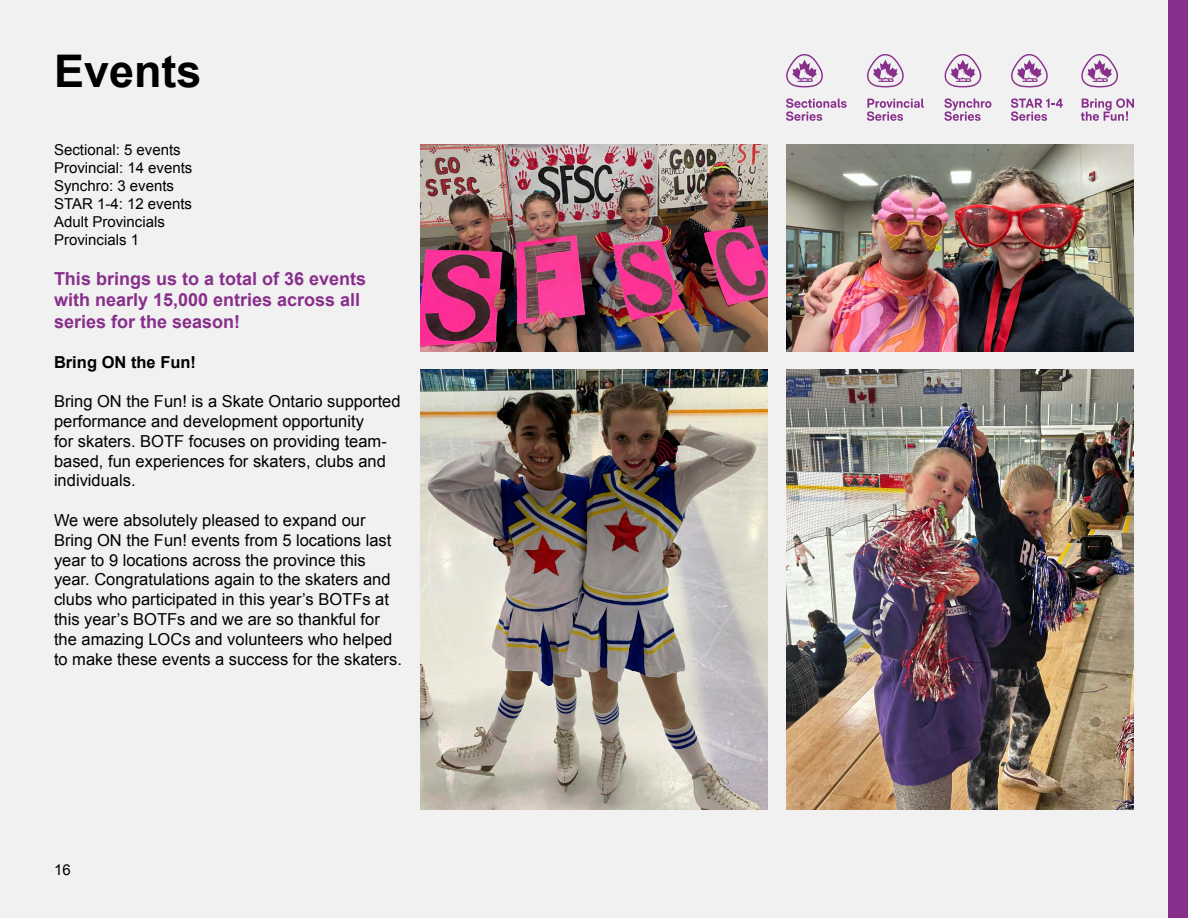
<style>
.page{position:relative;width:1188px;height:918px;background:#f1f1f2}
.page>*{position:absolute;margin:0;border:0;box-sizing:border-box;transform-origin:0 0}
.t1{font:700 45px "Arial";color:#000}
.t2{font:700 18px/21.6px "Arial";color:#882f8b}
.t3{font:16.5px/19.8px "Arial";color:#000}
.t4{font:700 16.5px "Arial";color:#000}
.t5{font:15px/18px "Arial";color:#000}
</style>
<div class="page">
<div style="left:1169px;top:0;width:19px;height:918px;background:#882f8b"></div>
<img style="left:420px;top:144px;width:348px;height:208px">
<img style="left:420px;top:370px;width:348px;height:440px">
<img style="left:786px;top:144px;width:348px;height:208px">
<img style="left:786px;top:370px;width:348px;height:440px">
<svg style="left:1081px;top:98px;width:53px;height:23px"></svg>
<svg style="left:1081px;top:54px;width:37px;height:33px"></svg>
<svg style="left:1011px;top:98px;width:52px;height:23px"></svg>
<svg style="left:1011px;top:54px;width:37px;height:33px"></svg>
<svg style="left:944px;top:98px;width:47px;height:23px"></svg>
<svg style="left:944px;top:54px;width:38px;height:33px"></svg>
<svg style="left:867px;top:99px;width:57px;height:22px"></svg>
<svg style="left:867px;top:54px;width:37px;height:33px"></svg>
<svg style="left:786px;top:98px;width:61px;height:23px"></svg>
<svg style="left:786px;top:54px;width:37px;height:33px"></svg>
<h1 class="t1" style="left:54px;top:41px;width:149px">Events</h1>
<p class="t5" style="left:54px;top:141px;width:140px">Sectional: 5 events<br>Provincial: 14 events<br>Synchro: 3 events<br>STAR 1-4: 12 events<br>Adult Provincials<br>Provincials 1</p>
<p class="t2" style="left:54px;top:268px;width:314px">This brings us to a total of 36 events with nearly 15,000 entries across all series for the season!</p>
<p class="t4" style="left:54px;top:351px;width:144px">Bring ON the Fun!</p>
<p class="t3" style="left:54px;top:392px;width:348px">Bring ON the Fun! is a Skate Ontario supported performance and development opportunity<br>for skaters. BOTF focuses on providing team&shy;based, fun experiences for skaters, clubs and individuals.</p>
<p class="t3" style="left:54px;top:511px;width:349px">We were absolutely pleased to expand our Bring ON the Fun! events from 5 locations last year to 9 locations across the province this year. Congratulations again to the skaters and clubs who participated in this year’s BOTFs at this year’s BOTFs and we are so thankful for the amazing LOCs and volunteers who helped to make these events a success for the skaters.</p>
<p class="t5" style="left:54px;top:861px;width:18px">16</p>
</div>
